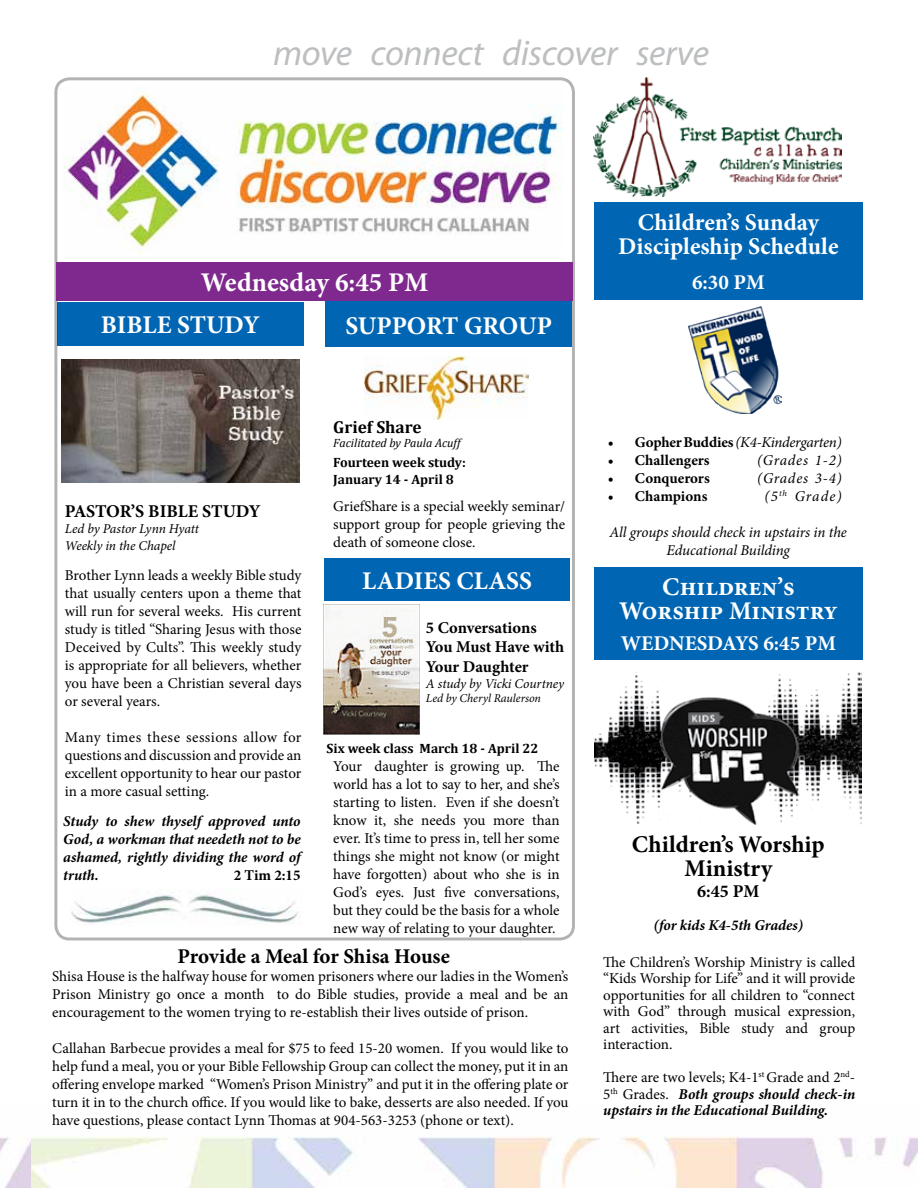
<style>
.page{position:relative;width:918px;height:1188px;background:#fff}
.page>*{position:absolute;margin:0;border:0;box-sizing:border-box;transform-origin:0 0}
.t1{font:italic 36px "Myriad Pro";letter-spacing:-.01em;color:#bcbec0}
.t2{font:700 27px "Minion Pro";color:#fff}
.t3{font:700 25.5px/24.6px "Minion Pro";color:#fff;text-align:center}
.t4{font:700 24px/24.3px "Minion Pro";color:#fff;text-align:center}
.t5{font:700 24px/24px "Minion Pro";color:#000;text-align:center}
.t6{font:700 21px "Minion Pro";letter-spacing:-.01em;color:#000}
.t7{font:700 21px "Minion Pro";color:#fff}
.t8{font:700 18px "Minion Pro";letter-spacing:-.005em;color:#000}
.t9{font:700 17.25px "Cambria";color:#000}
.t10{font:700 16.5px/19.5px "Minion Pro";color:#000}
.t11{font:15px/18px "Minion Pro";color:#000;text-align:justify}
.t12{font:italic 700 15px/18px "Minion Pro";letter-spacing:-.005em;color:#000;text-align:justify}
.t13{font:italic 15px/18px "Minion Pro";letter-spacing:-.01em;color:#000;text-align:center}
.t14{font:700 15px "Minion Pro";color:#000}
.t15{font:700 13.5px/16.2px "Cambria";color:#000}
.t16{font:italic 13.5px/16.2px "Minion Pro";letter-spacing:-.01em;color:#000}
.t17{font:italic 12px "Cambria";color:#000}
.t18{font:italic 12px "Minion Pro";letter-spacing:-.005em;color:#000}
.s1{font-weight:700;font-style:normal}
.s2{font-weight:400;font-style:normal}
</style>
<div class="page">
<img style="left:0;top:1136px;width:918px;height:52px">
<div style="left:325px;top:302px;width:247px;height:45px;background:#0066b3"></div>
<div style="left:57px;top:302px;width:247px;height:44px;background:#0066b3"></div>
<div style="left:54px;top:77px;width:521px;height:863px;border:3px solid #000;border-radius:14px"></div>
<div style="left:57px;top:262px;width:516px;height:39px;background:#7f298f"></div>
<img style="left:594px;top:78px;width:248px;height:118px">
<div style="left:594px;top:202px;width:268px;height:97px;background:#0066b3"></div>
<div style="left:594px;top:567px;width:268px;height:67px;background:#0066b3"></div>
<div style="left:594px;top:624px;width:268px;height:36px;background:#0066b3"></div>
<img style="left:594px;top:672px;width:268px;height:153px">
<img style="left:688px;top:306px;width:93px;height:108px">
<img style="left:63px;top:90px;width:500px;height:164px">
<img style="left:61px;top:360px;width:238px;height:123px">
<img style="left:364px;top:356px;width:165px;height:63px">
<div style="left:324px;top:558px;width:246px;height:43px;background:#0066b3"></div>
<img style="left:324px;top:604px;width:95px;height:130px">
<img style="left:71px;top:892px;width:228px;height:33px">
<h1 class="t1" style="left:273px;top:30px;width:437px">move connect discover serve</h1>
<h2 class="t2" style="left:201px;top:263px;width:229px">Wednesday 6:45 PM</h2>
<h3 class="t3" style="left:101px;top:313px;width:161px">BIBLE STUDY</h3>
<h3 class="t3" style="left:345px;top:313px;width:208px">SUPPORT GROUP</h3>
<p class="t8" style="left:65px;top:499px;width:197px">PASTOR’S BIBLE STUDY</p>
<p class="t16" style="left:65px;top:521px;width:136px">Led by Pastor Lynn Hyatt<br>Weekly in the Chapel</p>
<p class="t11" style="left:65px;top:566px;width:238px">Brother Lynn leads a weekly Bible study that usually centers upon a theme that will run for several weeks. His current study is titled “Sharing Jesus with those Deceived by Cults”. This weekly study is appropriate for all believers, whether you have been a Christian several days or several years.</p>
<p class="t11" style="left:65px;top:728px;width:238px">Many times these sessions allow for questions and discussion and provide an excellent opportunity to hear our pastor in a more casual setting.</p>
<p class="t12" style="left:63px;top:812px;width:239px">Study to shew thyself approved unto God, a workman that needeth not to be ashamed, rightly dividing the word of truth.</p>
<p class="t14" style="left:234px;top:864px;width:68px">2 Tim 2:15</p>
<p class="t9" style="left:333px;top:415px;width:90px">Grief Share</p>
<p class="t17" style="left:333px;top:435px;width:129px">Facilitated by Paula Acuff</p>
<p class="t15" style="left:333px;top:454px;width:134px">Fourteen week study:<br>January 14 - April 8</p>
<p class="t11" style="left:333px;top:498px;width:233px">GriefShare is a special weekly seminar/ support group for people grieving the death of someone close.</p>
<h3 class="t3" style="left:362px;top:568px;width:171px">LADIES CLASS</h3>
<p class="t10" style="left:426px;top:617px;width:140px">5 Conversations<br>You Must Have with<br>Your Daughter</p>
<p class="t16" style="left:426px;top:675px;width:140px">A study by Vicki Courtney</p>
<p class="t18" style="left:426px;top:690px;width:117px">Led by Cheryl Raulerson</p>
<p class="t15" style="left:327px;top:739px;width:213px">Six week class March 18 - April 22</p>
<p class="t11" style="left:333px;top:757px;width:228px">Your daughter is growing up. The world has a lot to say to her, and she’s starting to listen. Even if she doesn’t know it, she needs you more than ever. It’s time to press in, tell her some things she might not know (or might have forgotten) about who she is in God’s eyes. Just five conversations, but they could be the basis for a whole new way of relating to your daughter.</p>
<h3 class="t6" style="left:177px;top:941px;width:274px">Provide a Meal for Shisa House</h3>
<p class="t11" style="left:52px;top:967px;width:518px">Shisa House is the halfway house for women prisoners where our ladies in the Women’s Prison Ministry go once a month to do Bible studies, provide a meal and be an encouragement to the women trying to re-establish their lives outside of prison.</p>
<p class="t11" style="left:52px;top:1039px;width:518px">Callahan Barbecue provides a meal for $75 to feed 15-20 women. If you would like to help fund a meal, you or your Bible Fellowship Group can collect the money, put it in an offering envelope marked “Women’s Prison Ministry” and put it in the offering plate or turn it in to the church office. If you would like to bake, desserts are also needed. If you have questions, please contact Lynn Thomas at 904-563-3253 (phone or text).</p>
<h3 class="t4" style="left:618px;top:209px;width:222px">Children’s Sunday<br>Discipleship Schedule</h3>
<h3 class="t7" style="left:692px;top:267px;width:74px">6:30 PM</h3>
<p class="t13" style="left:608px;top:433px;width:235px"><span class="s1">• Gopher Buddies</span> (K4-Kindergarten)</p>
<p class="t14" style="left:608px;top:449px;width:103px">• Challengers</p>
<p class="t13" style="left:757px;top:451px;width:86px">(Grades 1-2)</p>
<p class="t14" style="left:608px;top:467px;width:103px">• Conquerors</p>
<p class="t13" style="left:757px;top:469px;width:86px">(Grades 3-4)</p>
<p class="t14" style="left:608px;top:485px;width:101px">• Champions</p>
<p class="t13" style="left:765px;top:487px;width:79px">(5<sup>th</sup> Grade)</p>
<p class="t13" style="left:609px;top:523px;width:239px">All groups should check in upstairs in the<br>Educational Building</p>
<h3 class="t3" style="left:619px;top:574px;width:220px">Children’s<br>Worship Ministry</h3>
<h3 class="t7" style="left:621px;top:628px;width:217px">WEDNESDAYS 6:45 PM</h3>
<h3 class="t5" style="left:632px;top:832px;width:194px">Children’s Worship<br>Ministry</h3>
<p class="t8" style="left:697px;top:879px;width:64px">6:45 PM</p>
<p class="t12" style="left:654px;top:916px;width:151px">(for kids K4-5th Grades)</p>
<p class="t11" style="left:603px;top:954px;width:253px;line-height:16.5px">The Children’s Worship Ministry is called “Kids Worship for Life” and it will provide opportunities for all children to “connect with God” through musical expression, art activities, Bible study and group interaction.</p>
<p class="t12" style="left:603px;top:1069px;width:253px;line-height:16.5px"><span class="s2">There are two levels; K4-1</span><sup>st</sup> <span class="s2">Grade and 2</span><sup>nd</sup><span class="s2">-5</span><sup>th</sup> <span class="s2">Grades.</span> Both groups should check-in upstairs in the Educational Building.</p>
</div>
